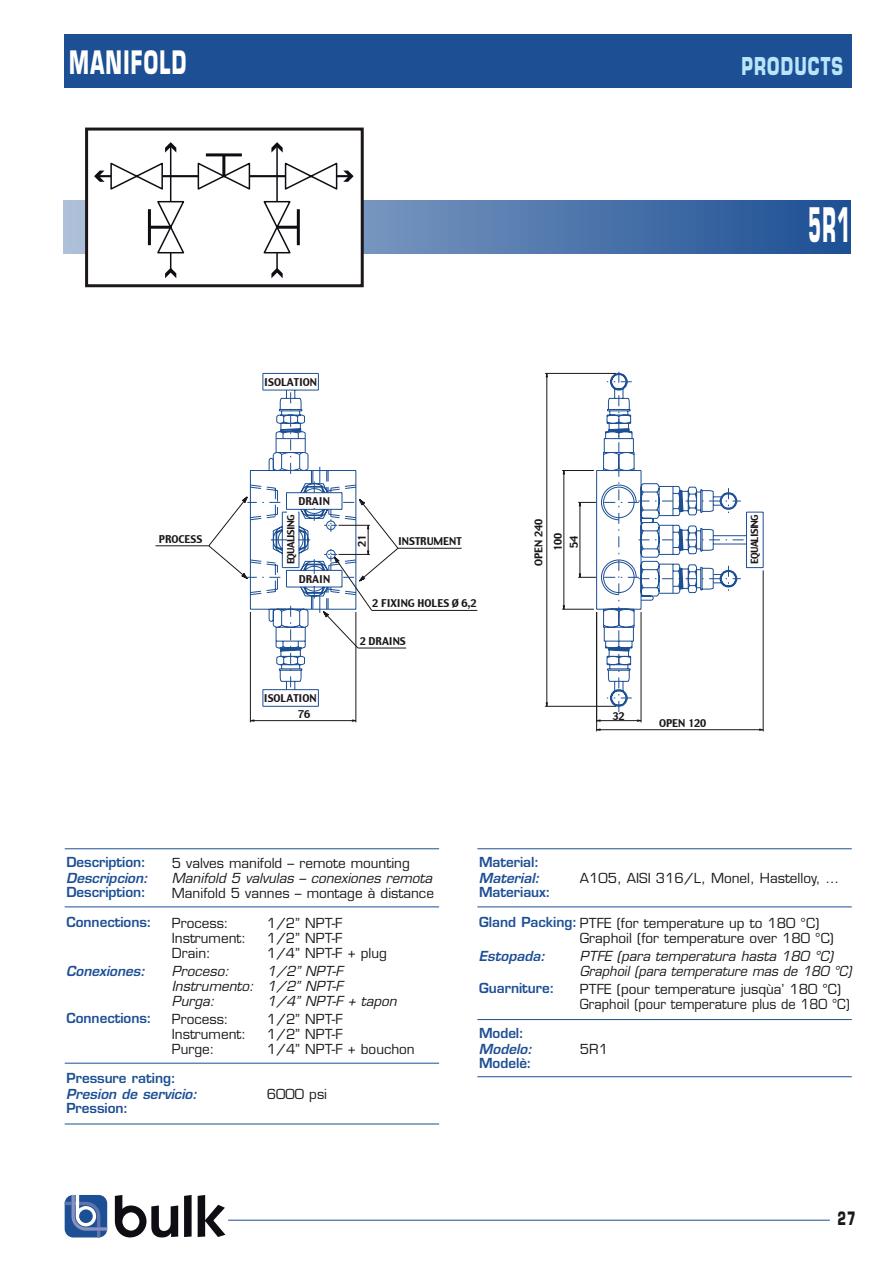
<style>
.page{position:relative;width:893px;height:1263px;background:#fff}
.page>*{position:absolute;margin:0;border:0;box-sizing:border-box;transform-origin:0 0}
.t1{font:700 46.35px "Eurostile";color:#fff;scale:.39 1}
.t2{font:700 31.5px "Eurostile";letter-spacing:.07em;color:#fff;scale:.6 1}
.t3{font:700 24px "Eurostile";letter-spacing:.07em;color:#b9e5fa;scale:.67 1}
.t4{font:700 18px "Eurostile";color:#1c171b;scale:.67 1}
.t5{font:13.5px/15px "Eurostile";color:#1c171b}
.t6{font:italic 13.5px/15px "Eurostile";color:#1c171b;text-align:justify}
.t7{font:600 13.5px "Eurostile";letter-spacing:-.005em;color:#1c4f94}
.t8{font:italic 600 13.5px "Eurostile";color:#1c4f94}
.t9{font:10.5px "Charcoal";color:#1c171b}
.t10{font:9.75px "Charcoal";letter-spacing:-.075em;color:#1c171b}
.s1{font-weight:600;color:#1c4f94}
</style>
<div class="page">
<svg style="left:64px;top:200px;width:786px;height:54px;background:#4d75ab"></svg>
<div style="left:85px;top:128px;width:279px;height:159px;background:#fff;border:3px solid #1c171b"></div>
<hr style="left:170px;top:146px;width:1px;height:124px;background:#100c13">
<svg style="left:165px;top:142px;width:11px;height:11px"></svg>
<svg style="left:165px;top:268px;width:11px;height:10px"></svg>
<hr style="left:98px;top:175px;width:251px;height:2px;background:#100c13">
<hr style="left:276px;top:146px;width:2px;height:124px;background:#100c13">
<svg style="left:271px;top:142px;width:12px;height:11px"></svg>
<svg style="left:271px;top:268px;width:12px;height:10px"></svg>
<svg style="left:155px;top:200px;width:30px;height:55px"></svg>
<hr style="left:149px;top:226px;width:22px;height:3px;background:#100c13">
<hr style="left:148px;top:209px;width:3px;height:36px;background:#100c13">
<svg style="left:196px;top:161px;width:55px;height:29px"></svg>
<hr style="left:222px;top:155px;width:3px;height:21px;background:#100c13">
<hr style="left:206px;top:153px;width:36px;height:3px;background:#100c13">
<svg style="left:283px;top:162px;width:70px;height:28px"></svg>
<svg style="left:94px;top:162px;width:70px;height:28px"></svg>
<svg style="left:263px;top:200px;width:29px;height:54px"></svg>
<hr style="left:277px;top:226px;width:21px;height:3px;background:#100c13">
<hr style="left:297px;top:209px;width:3px;height:36px;background:#100c13">
<div style="left:65px;top:35px;width:786px;height:53px;background:#1c4f94"></div>
<hr style="left:65px;top:907px;width:374px;height:1px;background:#1c4f94">
<hr style="left:65px;top:1063px;width:374px;height:1px;background:#1c4f94">
<hr style="left:65px;top:1124px;width:374px;height:1px;background:#1c4f94">
<hr style="left:65px;top:848px;width:374px;height:1px;background:#1c4f94">
<hr style="left:477px;top:907px;width:374px;height:1px;background:#1c4f94">
<hr style="left:477px;top:1019px;width:374px;height:1px;background:#1c4f94">
<hr style="left:477px;top:1076px;width:374px;height:1px;background:#1c4f94">
<hr style="left:477px;top:848px;width:374px;height:1px;background:#1c4f94">
<hr style="left:562px;top:470px;width:32px;height:1px;background:#1c171b">
<hr style="left:562px;top:609px;width:32px;height:1px;background:#1c171b">
<hr style="left:563px;top:474px;width:1px;height:132px;background:#1c171b">
<svg style="left:562px;top:605px;width:3px;height:5px"></svg>
<hr style="left:545px;top:706px;width:71px;height:1px;background:#1c171b">
<hr style="left:545px;top:373px;width:71px;height:1px;background:#1c171b">
<hr style="left:546px;top:377px;width:1px;height:326px;background:#1c171b">
<svg style="left:545px;top:702px;width:3px;height:5px"></svg>
<svg style="left:545px;top:372px;width:3px;height:6px"></svg>
<hr style="left:640px;top:612px;width:1px;height:110px;background:#1c171b">
<hr style="left:600px;top:720px;width:37px;height:1px;background:#1c171b">
<svg style="left:637px;top:719px;width:5px;height:3px"></svg>
<hr style="left:596px;top:612px;width:1px;height:119px;background:#1c171b">
<hr style="left:762px;top:570px;width:1px;height:161px;background:#1c171b">
<hr style="left:600px;top:729px;width:159px;height:1px;background:#1c171b">
<svg style="left:596px;top:728px;width:4px;height:3px"></svg>
<svg style="left:759px;top:728px;width:5px;height:3px"></svg>
<hr style="left:155px;top:546px;width:54px;height:1px;background:#1c171b">
<svg style="left:208px;top:373px;width:270px;height:334px"></svg>
<hr style="left:314px;top:559px;width:1px;height:40px;background:#1c4f94">
<hr style="left:250px;top:612px;width:1px;height:110px;background:#1c171b">
<hr style="left:355px;top:612px;width:1px;height:110px;background:#1c171b">
<hr style="left:254px;top:720px;width:98px;height:1px;background:#1c171b">
<svg style="left:249px;top:719px;width:5px;height:3px"></svg>
<svg style="left:352px;top:719px;width:5px;height:3px"></svg>
<div style="left:287px;top:511px;width:11px;height:53px;background:#fff"></div>
<div style="left:299px;top:574px;width:34px;height:12px;background:#fff"></div>
<div style="left:298px;top:496px;width:36px;height:12px;background:#fff"></div>
<svg style="left:578px;top:371px;width:185px;height:341px"></svg>
<hr style="left:228px;top:1220px;width:601px;height:1px;background:#1c4f94">
<svg style="left:115px;top:1195px;width:63px;height:42px"></svg>
<svg style="left:184px;top:1195px;width:7px;height:42px"></svg>
<svg style="left:198px;top:1195px;width:27px;height:42px"></svg>
<svg style="left:65px;top:1195px;width:42px;height:42px;background:#5476ac"></svg>
<h2 class="t2" style="left:69px;top:43px;width:197px">MANIFOLD</h2>
<h3 class="t3" style="left:741px;top:51px;width:153px">PRODUCTS</h3>
<p class="t9" style="left:264px;top:375px;width:54px">ISOLATION</p>
<p class="t9" style="left:298px;top:494px;width:33px">DRAIN</p>
<p class="t10" style="left:285px;top:564px;width:51px;rotate:-90deg">EQUALISING</p>
<p class="t9" style="left:159px;top:532px;width:45px">PROCESS</p>
<p class="t9" style="left:355px;top:547px;width:14px;rotate:-90deg">21</p>
<p class="t9" style="left:398px;top:535px;width:65px">INSTRUMENT</p>
<p class="t9" style="left:299px;top:572px;width:33px">DRAIN</p>
<p class="t9" style="left:264px;top:691px;width:54px">ISOLATION</p>
<p class="t9" style="left:298px;top:708px;width:14px">76</p>
<p class="t9" style="left:372px;top:596px;width:106px">2 FIXING HOLES Ø 6,2</p>
<p class="t9" style="left:360px;top:634px;width:47px">2 DRAINS</p>
<h1 class="t1" style="left:808px;top:196px;width:110px">5R1</h1>
<p class="t9" style="left:532px;top:566px;width:49px;rotate:-90deg">OPEN 240</p>
<p class="t9" style="left:551px;top:551px;width:20px;rotate:-90deg">100</p>
<p class="t9" style="left:567px;top:548px;width:14px;rotate:-90deg">54</p>
<p class="t10" style="left:748px;top:564px;width:51px;rotate:-90deg">EQUALISING</p>
<p class="t9" style="left:612px;top:709px;width:14px">32</p>
<p class="t9" style="left:659px;top:717px;width:49px">OPEN 120</p>
<p class="t7" style="left:66px;top:854px;width:81px">Description:</p>
<p class="t5" style="left:172px;top:855px;width:239px">5 valves manifold – remote mounting</p>
<p class="t8" style="left:66px;top:869px;width:87px">Descripcion:</p>
<p class="t6" style="left:172px;top:870px;width:265px">Manifold 5 valvulas – conexiones remota</p>
<p class="t7" style="left:66px;top:884px;width:81px">Description:</p>
<p class="t5" style="left:172px;top:885px;width:263px">Manifold 5 vannes – montage à distance</p>
<p class="t7" style="left:66px;top:914px;width:87px">Connections:</p>
<p class="t5" style="left:172px;top:915px;width:58px">Process:</p>
<p class="t5" style="left:267px;top:915px;width:77px">1/2” NPT-F</p>
<p class="t5" style="left:172px;top:930px;width:76px">Instrument:</p>
<p class="t5" style="left:267px;top:930px;width:77px">1/2” NPT-F</p>
<p class="t5" style="left:172px;top:945px;width:40px">Drain:</p>
<p class="t5" style="left:267px;top:945px;width:122px">1/4” NPT-F + plug</p>
<p class="t8" style="left:66px;top:962px;width:84px">Conexiones:</p>
<p class="t6" style="left:172px;top:963px;width:62px">Proceso:</p>
<p class="t6" style="left:172px;top:963px;width:176px;text-indent:95px">1/2” NPT-F Instrumento: 1/2” NPT-F Purga:</p>
<p class="t6" style="left:267px;top:993px;width:135px">1/4” NPT-F + tapon</p>
<p class="t7" style="left:66px;top:1010px;width:87px">Connections:</p>
<p class="t5" style="left:172px;top:1011px;width:58px">Process:</p>
<p class="t5" style="left:267px;top:1011px;width:77px">1/2” NPT-F</p>
<p class="t5" style="left:172px;top:1026px;width:76px">Instrument:</p>
<p class="t5" style="left:267px;top:1026px;width:77px">1/2” NPT-F</p>
<p class="t5" style="left:172px;top:1041px;width:44px">Purge:</p>
<p class="t5" style="left:267px;top:1041px;width:149px">1/4” NPT-F + bouchon</p>
<p class="t7" style="left:66px;top:1070px;width:111px">Pressure rating:</p>
<p class="t8" style="left:66px;top:1085px;width:136px">Presion de servicio:</p>
<p class="t5" style="left:267px;top:1086px;width:62px">6000 psi</p>
<p class="t7" style="left:66px;top:1100px;width:63px">Pression:</p>
<p class="t7" style="left:479px;top:854px;width:62px">Material:</p>
<p class="t8" style="left:479px;top:869px;width:66px">Material:</p>
<p class="t5" style="left:580px;top:870px;width:260px">A105, AISI 316/L, Monel, Hastelloy, …</p>
<p class="t7" style="left:479px;top:884px;width:73px">Materiaux:</p>
<p class="t5" style="left:580px;top:915px;width:255px;text-indent:-101px"><span class="s1">Gland Packing:</span> PTFE (for temperature up to 180 °C)<br>Graphoil (for temperature over 180 °C)</p>
<p class="t8" style="left:479px;top:947px;width:71px">Estopada:</p>
<p class="t6" style="left:580px;top:948px;width:276px">PTFE (para temperatura hasta 180 °C)<br>Graphoil (para temperature mas de 180 °C)</p>
<p class="t7" style="left:479px;top:980px;width:77px">Guarniture:</p>
<p class="t5" style="left:580px;top:981px;width:271px">PTFE (pour temperature jusqùa’ 180 °C)<br>Graphoil (pour temperature plus de 180 °C)</p>
<p class="t7" style="left:479px;top:1025px;width:46px">Model:</p>
<p class="t8" style="left:479px;top:1040px;width:58px">Modelo:</p>
<p class="t5" style="left:580px;top:1041px;width:30px">5R1</p>
<p class="t7" style="left:479px;top:1055px;width:54px">Modelè:</p>
<h3 class="t4" style="left:837px;top:1207px;width:29px">27</h3>
</div>
